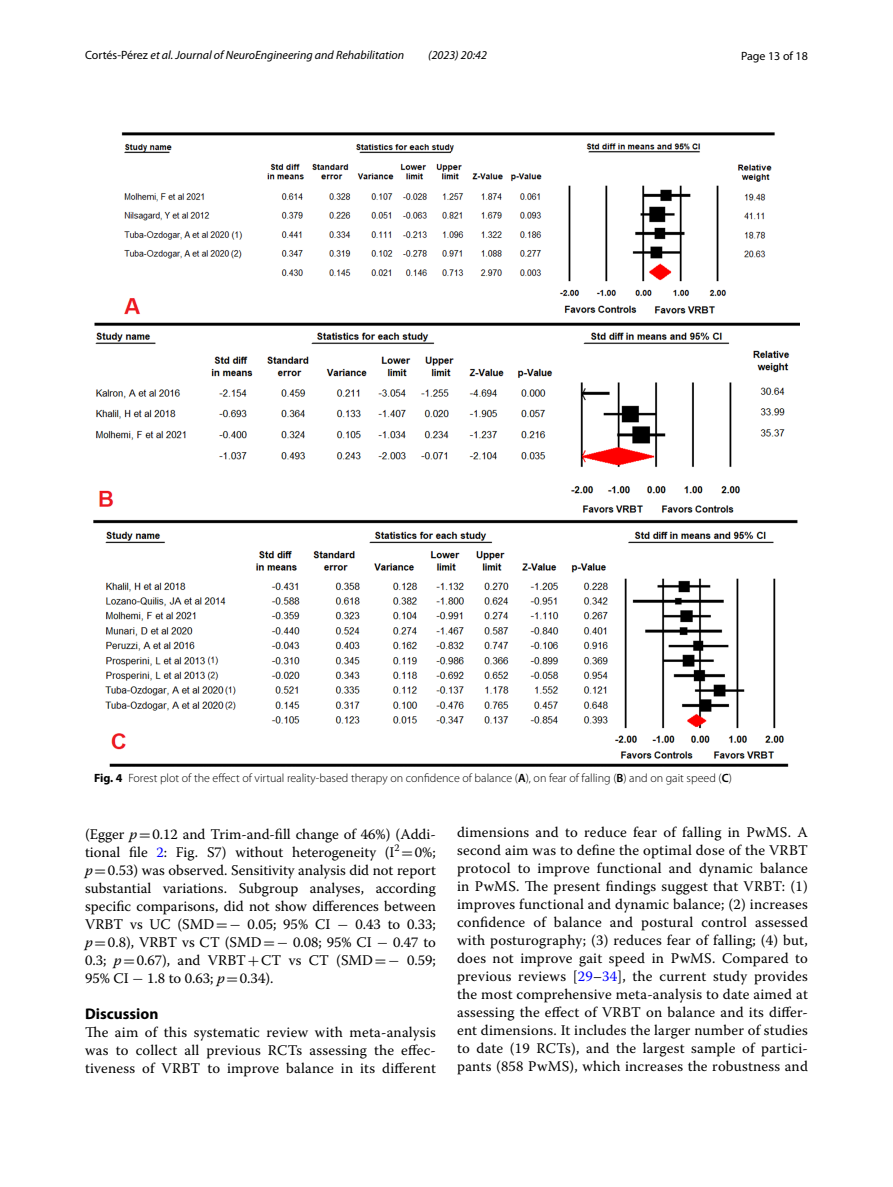
<style>
.page{position:relative;width:893px;height:1187px;background:#fff}
.page>*{position:absolute;margin:0;border:0;box-sizing:border-box;transform-origin:0 0}
.t1{font:700 15.45px "Myriad Pro";color:#000}
.t2{font:14.7px/18px "Warnock Pro";letter-spacing:.015em;color:#000;text-align:justify}
.t3{font:300 12px "Myriad Pro";color:#000}
.t4{font:italic 12px "Myriad Pro";color:#000}
.t5{font:12px "Myriad Pro";color:#000}
.s1{font-style:normal}
.s2{font-weight:700}
.s3{font-weight:600}
.s4{font-style:italic}
.s5{font-family:"MTSY"}
.s6{color:#00f}
</style>
<div class="page">
<img style="left:94px;top:133px;width:705px;height:633px">
<p class="t4" style="left:85px;top:48px;width:321px"><span class="s1">Cortés‑Pérez</span> et al. Journal of NeuroEngineering and Rehabilitation</p>
<p class="t4" style="left:428px;top:48px;width:60px">(2023) 20:42</p>
<p class="t5" style="left:741px;top:48px;width:68px">Page 13 of 18</p>
<p class="t3" style="left:94px;top:771px;width:639px"><span class="s2">Fig. 4</span> Forest plot of the effect of virtual reality-based therapy on confidence of balance (<span class="s3">A</span>), on fear of falling (<span class="s3">B</span>) and on gait speed (<span class="s3">C</span>)</p>
<p class="t2" style="left:85px;top:824px;width:352px">(Egger <span class="s4">p</span><span class="s5">=</span>0.12 and Trim-and-fill change of 46%) (Addi&shy;tional file <span class="s6">2</span>: Fig. S7) without heterogeneity (I<sup>2</sup> <span class="s5">=</span>0%; <span class="s4">p</span><span class="s5">=</span>0.53) was observed. Sensitivity analysis did not report substantial variations. Subgroup analyses, according specific comparisons, did not show differences between VRBT vs UC (SMD<span class="s5">=−</span> 0.05; 95% CI <span class="s5">−</span> 0.43 to 0.33; <span class="s4">p</span><span class="s5">=</span>0.8), VRBT vs CT (SMD<span class="s5">=−</span> 0.08; 95% CI <span class="s5">−</span> 0.47 to 0.3; <span class="s4">p</span><span class="s5">=</span>0.67), and VRBT<span class="s5">+</span>CT vs CT (SMD<span class="s5">=−</span> 0.59; 95% CI <span class="s5">−</span> 1.8 to 0.63; <span class="s4">p</span><span class="s5">=</span>0.34).</p>
<p class="t1" style="left:85px;top:1003px;width:75px">Discussion</p>
<p class="t2" style="left:85px;top:1022px;width:352px">The aim of this systematic review with meta-analysis was to collect all previous RCTs assessing the effec&shy;tiveness of VRBT to improve balance in its different</p>
<p class="t2" style="left:457px;top:822px;width:352px">dimensions and to reduce fear of falling in PwMS. A second aim was to define the optimal dose of the VRBT protocol to improve functional and dynamic balance in PwMS. The present findings suggest that VRBT: (1) improves functional and dynamic balance; (2) increases confidence of balance and postural control assessed with posturography; (3) reduces fear of falling; (4) but, does not improve gait speed in PwMS. Compared to previous reviews [<span class="s6">29</span>–<span class="s6">34</span>], the current study provides the most comprehensive meta-analysis to date aimed at assessing the effect of VRBT on balance and its differ&shy;ent dimensions. It includes the larger number of studies to date (19 RCTs), and the largest sample of partici&shy;pants (858 PwMS), which increases the robustness and</p>
</div>
